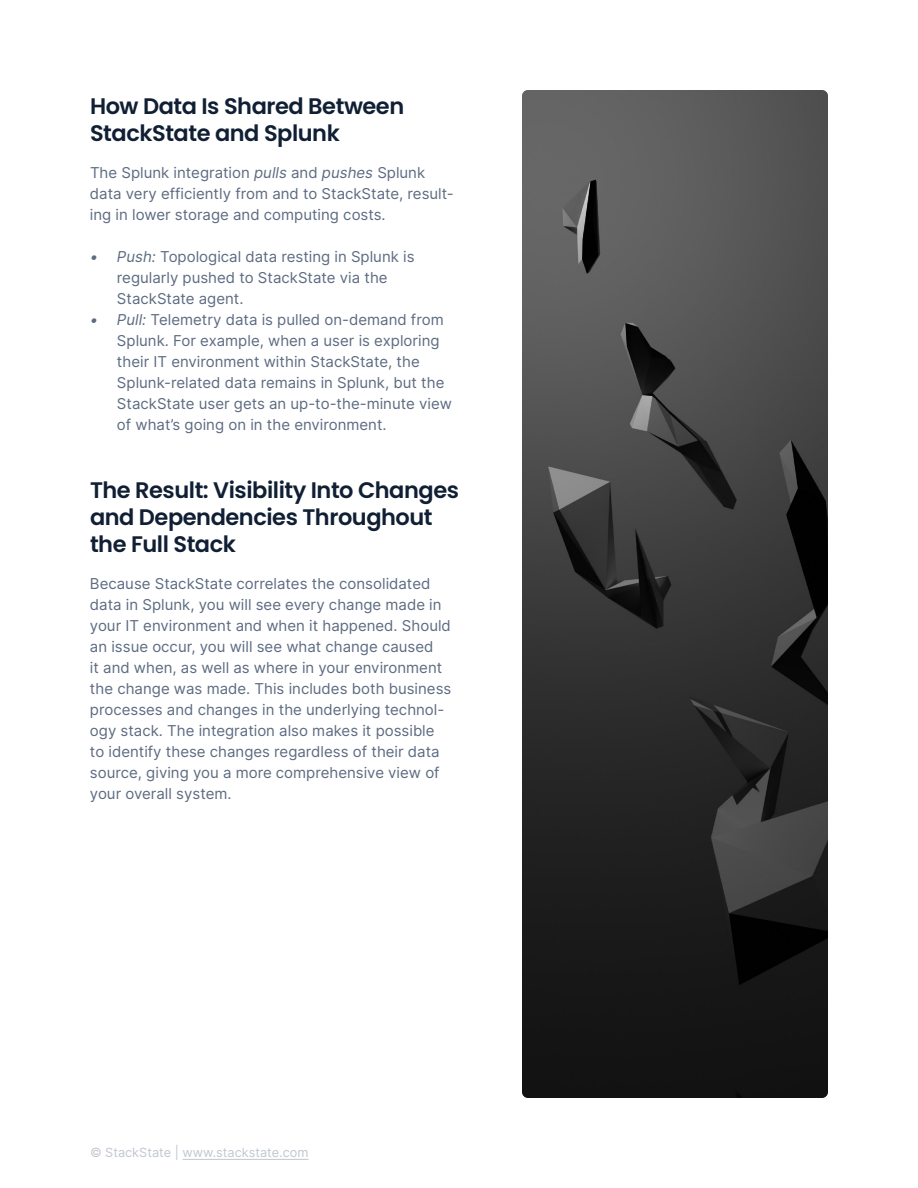
<style>
.page{position:relative;width:918px;height:1188px;background:#fff}
.page>*{position:absolute;margin:0;border:0;box-sizing:border-box;transform-origin:0 0}
.t1{font:600 22.5px/27px "Poppins";letter-spacing:-.02em;color:#101f33}
.t2{font:15px/21px "Inter";color:#5d6b81}
.t3{font:12.75px "Inter";color:#c1c7d0}
.s1{font-style:italic}
</style>
<div class="page">
<hr style="left:183px;top:1159px;width:126px;height:1px;background:#c1c7d0">
<img style="left:522px;top:90px;width:306px;height:1008px">
<h1 class="t1" style="left:90px;top:92px;width:316px">How Data Is Shared Between<br>StackState and Splunk</h1>
<p class="t2" style="left:90px;top:161px;width:365px">The Splunk integration <span class="s1">pulls</span> and <span class="s1">pushes</span> Splunk data very efficiently from and to StackState, result&shy;ing in lower storage and computing costs.</p>
<p class="t2" style="left:117px;top:245px;width:299px;text-indent:-27px"><span class="s1">• Push:</span> Topological data resting in Splunk is regularly pushed to StackState via the<br>StackState agent.</p>
<p class="t2" style="left:117px;top:308px;width:336px;text-indent:-27px"><span class="s1">• Pull:</span> Telemetry data is pulled on-demand from Splunk. For example, when a user is exploring their IT environment within StackState, the Splunk-related data remains in Splunk, but the StackState user gets an up-to-the-minute view of what’s going on in the environment.</p>
<h1 class="t1" style="left:90px;top:477px;width:371px">The Result: Visibility Into Changes and Dependencies Throughout the Full Stack</h1>
<p class="t2" style="left:90px;top:573px;width:363px">Because StackState correlates the consolidated data in Splunk, you will see every change made in your IT environment and when it happened. Should an issue occur, you will see what change caused<br>it and when, as well as where in your environment the change was made. This includes both business processes and changes in the underlying technol&shy;ogy stack. The integration also makes it possible to identify these changes regardless of their data source, giving you a more comprehensive view of your overall system.</p>
<p class="t3" style="left:90px;top:1143px;width:220px">© StackState | www.stackstate.com</p>
</div>
